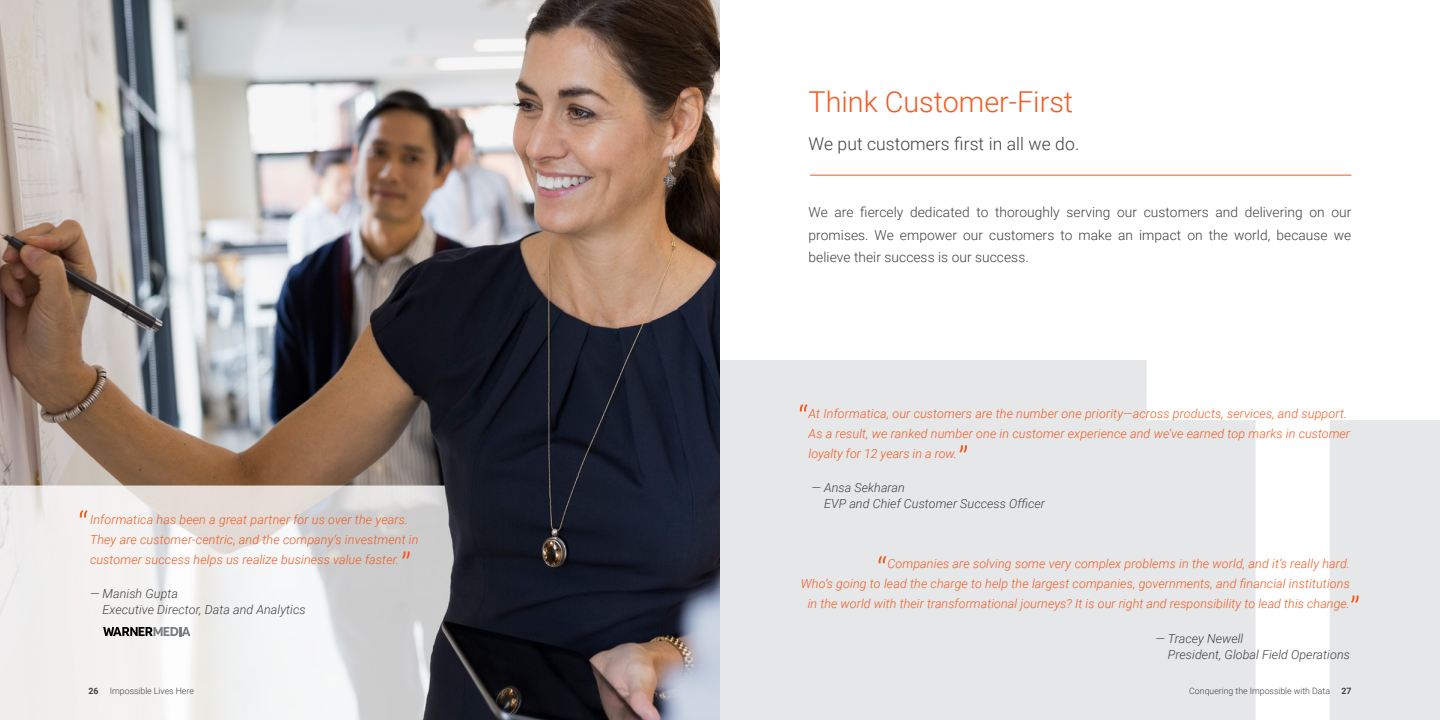
<style>
.page{position:relative;width:1440px;height:720px;background:#fff}
.page>*{position:absolute;margin:0;border:0;box-sizing:border-box;transform-origin:0 0}
.t1{font:300 28.75px "Roboto";color:#f15a22}
.t2{font:300 17.5px "Roboto";letter-spacing:.005em;color:#414042}
.t3{font:300 13.75px/22.5px "Roboto";letter-spacing:.005em;color:#414042;text-align:justify}
.t4{font:italic 300 12.5px/20px "Roboto";letter-spacing:.01em;color:#f15a22}
.t5{font:italic 300 12.5px/16.2px "Roboto";letter-spacing:.005em;color:#414042}
.t6{font:300 8.75px "Roboto";color:#414042}
.t7{font:700 8.75px "Roboto";color:#414042}
</style>
<div class="page">
<img style="left:0;top:0;width:720px;height:720px">
<div style="left:720px;top:360px;width:720px;height:360px;background:#e6e7e8"></div>
<hr style="left:810px;top:175px;width:541px;height:1px;background:#f15a22">
<svg style="left:1147px;top:360px;width:293px;height:360px"></svg>
<svg style="left:80px;top:510px;width:8px;height:7px"></svg>
<svg style="left:402px;top:552px;width:8px;height:7px"></svg>
<svg style="left:103px;top:627px;width:87px;height:9px"></svg>
<svg style="left:879px;top:556px;width:7px;height:7px"></svg>
<svg style="left:1351px;top:596px;width:8px;height:7px"></svg>
<svg style="left:959px;top:445px;width:8px;height:8px"></svg>
<svg style="left:800px;top:404px;width:8px;height:7px"></svg>
<h1 class="t1" style="left:809px;top:81px;width:266px">Think Customer-First</h1>
<h2 class="t2" style="left:809px;top:131px;width:272px">We put customers first in all we do.</h2>
<p class="t3" style="left:809px;top:201px;width:544px">We are fiercely dedicated to thoroughly serving our customers and delivering on our promises. We empower our customers to make an impact on the world, because we believe their success is our success.</p>
<p class="t4" style="left:90px;top:509px;width:330px">Informatica has been a great partner for us over the years.<br>They are customer-centric, and the company’s investment in customer success helps us realize business value faster.</p>
<p class="t5" style="left:103px;top:585px;width:205px;text-indent:-13px">— Manish Gupta<br>Executive Director, Data and Analytics</p>
<p class="t4" style="left:809px;top:403px;width:543px">At Informatica, our customers are the number one priority—across products, services, and support.<br>As a result, we ranked number one in customer experience and we’ve earned top marks in customer loyalty for 12 years in a row.</p>
<p class="t5" style="left:824px;top:479px;width:223px;text-indent:-13px">— Ansa Sekharan<br>EVP and Chief Customer Success Officer</p>
<p class="t4" style="left:801px;top:553px;width:551px;text-align:right">Companies are solving some very complex problems in the world, and it’s really hard.<br>Who’s going to lead the charge to help the largest companies, governments, and financial institutions in the world with their transformational journeys? It is our right and responsibility to lead this change.</p>
<p class="t5" style="left:1168px;top:629px;width:184px;text-indent:-12px">— Tracey Newell<br>President, Global Field Operations</p>
<p class="t7" style="left:89px;top:685px;width:12px">26</p>
<p class="t6" style="left:110px;top:685px;width:86px">Impossible Lives Here</p>
<p class="t6" style="left:1189px;top:685px;width:142px">Conquering the Impossible with Data</p>
<p class="t7" style="left:1341px;top:685px;width:12px">27</p>
</div>
